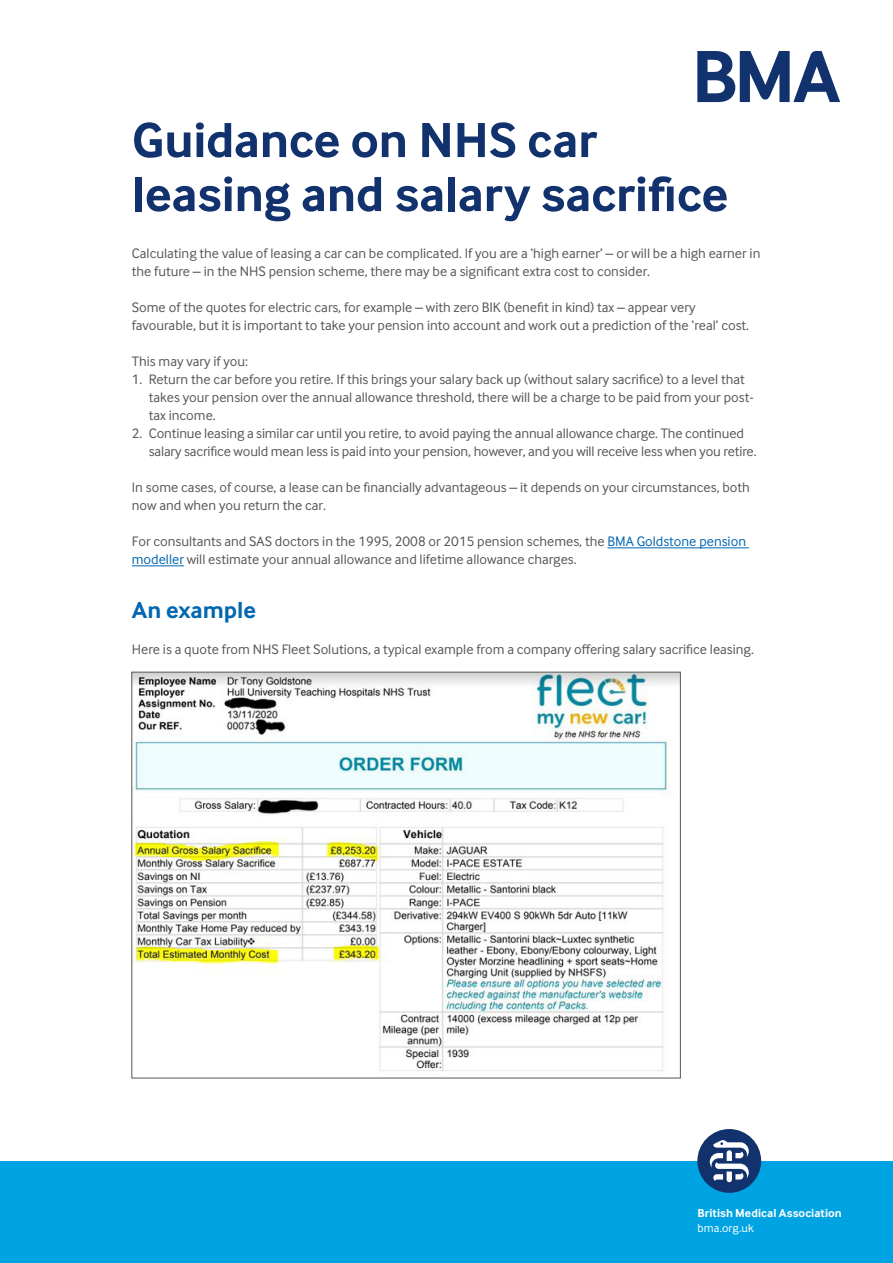
<style>
.page{position:relative;width:893px;height:1263px;background:#fff}
.page>*{position:absolute;margin:0;border:0;box-sizing:border-box;transform-origin:0 0}
.t1{font:700 51px/54px "Inter Face";letter-spacing:-.005em;color:#12326e}
.t2{font:700 24px "Inter Face";letter-spacing:-.005em;color:#0067b1}
.t3{font:14.25px/18px "Inter Face";color:#575756}
.t4{font:700 12px "Inter Face";letter-spacing:.01em;color:#fff}
.t5{font:12px "Inter Face";letter-spacing:.01em;color:#fff}
.s1{color:#0067b1}
</style>
<div class="page">
<div style="left:0;top:1161px;width:893px;height:102px;background:#00a3e1"></div>
<div style="left:697px;top:1129px;width:64px;height:64px;background:#12326e;border-radius:50%"></div>
<svg style="left:710px;top:1140px;width:39px;height:42px"></svg>
<svg style="left:697px;top:51px;width:143px;height:51px"></svg>
<hr style="left:607px;top:548px;width:142px;height:1px;background:#0067b1">
<hr style="left:132px;top:566px;width:52px;height:1px;background:#0067b1">
<img style="left:134px;top:674px;width:545px;height:397px">
<h1 class="t1" style="left:132px;top:113px;width:598px">Guidance on NHS car leasing and salary sacrifice</h1>
<p class="t3" style="left:132px;top:244px;width:630px">Calculating the value of leasing a car can be complicated. If you are a ‘high earner’ – or will be a high earner in the future – in the NHS pension scheme, there may be a significant extra cost to consider.</p>
<p class="t3" style="left:132px;top:298px;width:619px">Some of the quotes for electric cars, for example – with zero BIK (benefit in kind) tax – appear very favourable, but it is important to take your pension into account and work out a prediction of the ‘real’ cost.</p>
<p class="t3" style="left:132px;top:352px;width:118px">This may vary if you:</p>
<p class="t3" style="left:149px;top:370px;width:606px;text-indent:-17px">1. Return the car before you retire. If this brings your salary back up (without salary sacrifice) to a level that takes your pension over the annual allowance threshold, there will be a charge to be paid from your post&shy;tax income.</p>
<p class="t3" style="left:149px;top:424px;width:609px;text-indent:-17px">2. Continue leasing a similar car until you retire, to avoid paying the annual allowance charge. The continued salary sacrifice would mean less is paid into your pension, however, and you will receive less when you retire.</p>
<p class="t3" style="left:132px;top:478px;width:620px">In some cases, of course, a lease can be financially advantageous – it depends on your circumstances, both now and when you return the car.</p>
<p class="t3" style="left:132px;top:532px;width:616px">For consultants and SAS doctors in the 1995, 2008 or 2015 pension schemes, the <span class="s1">BMA Goldstone pension modeller</span> will estimate your annual allowance and lifetime allowance charges.</p>
<h2 class="t2" style="left:132px;top:596px;width:126px">An example</h2>
<p class="t3" style="left:132px;top:640px;width:623px">Here is a quote from NHS Fleet Solutions, a typical example from a company offering salary sacrifice leasing.</p>
<p class="t4" style="left:697px;top:1206px;width:146px">British Medical Association</p>
<p class="t5" style="left:697px;top:1221px;width:58px">bma.org.uk</p>
</div>
